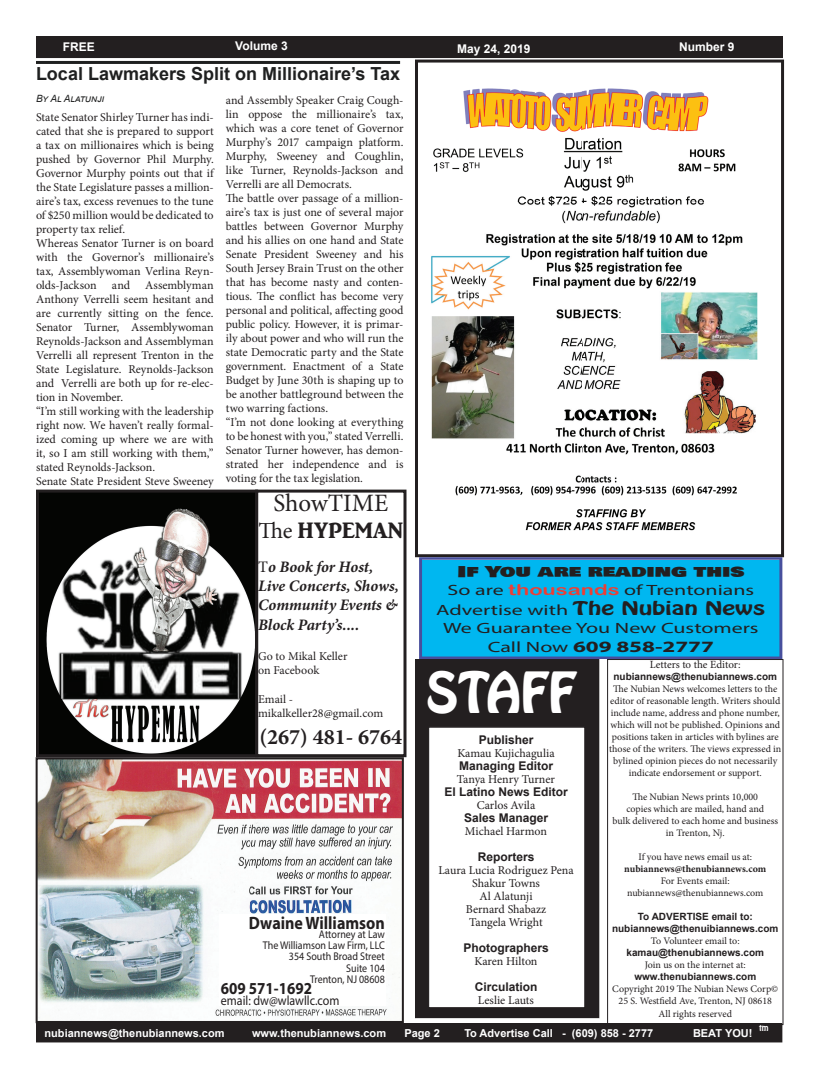
<style>
.page{position:relative;width:819px;height:1080px;background:#fff}
.page>*{position:absolute;margin:0;border:0;box-sizing:border-box;transform-origin:0 0}
.t1{font:50px "Hobo Std";color:#fff}
.t2{font:25px "Minion Pro";color:#231f20}
.t3{font:23px "ARJULIAN";color:#231f20}
.t4{font:700 22px "Minion Pro";color:#231f20}
.t5{font:700 18px "Arial";color:#1f2020}
.t6{font:700 17.9px "Myriad Pro";color:#231f20;scale:.89 1}
.t7{font:700 16.8px "Myriad Pro";color:#231f20;scale:.89 1}
.t8{font:italic 700 16px/19.2px "Minion Pro";letter-spacing:-.005em;color:#231f20}
.t9{font:700 15.8px "Myriad Pro";color:#231f20;scale:1.47 1}
.t10{font:14.9px/19.9px "Myriad Pro";color:#231f20;text-align:center;scale:1.47 1}
.t11{font:14.9px "Bowlby One SC";color:#231f20;scale:1.47 1}
.t12{font:13.4px "Myriad Pro";color:#231f20;scale:.89 1}
.t13{font:12px/14px "Minion Pro";letter-spacing:-.005em;color:#231f20}
.t14{font:700 12px "Arial";color:#231f20}
.t15{font:700 12px "Arial";color:#fff}
.t16{font:11.2px/11.2px "Myriad Pro";color:#231f20;text-align:right;scale:.89 1}
.t17{font:700 11px "Arial";color:#fff}
.t18{font:11px "Minion Pro";letter-spacing:-.005em;color:#231f20}
.t19{font:10px/12px "Minion Pro";letter-spacing:-.005em;color:#231f20;text-align:center}
.t20{font:700 10px/12px "Arial";color:#231f20;text-align:center}
.t21{font:700 10px "Minion Pro";letter-spacing:-.005em;color:#231f20}
.t22{font:italic 10px "Arial";color:#1f2020}
.t23{font:8px "Hobo Std";color:#fff}
.s1{font-family:"Minion Pro"}
.s2{font-weight:400;font-style:normal}
.s3{font-family:"Arial Rounded MT Bold";color:#ee3e35}
.s4{font-family:"Hobo Std";font-size:16.6px}
.s5{font-weight:400;font-size:14.9px}
</style>
<div class="page">
<div style="left:36px;top:36px;width:746px;height:22px;background:#231f20"></div>
<div style="left:36px;top:1024px;width:746px;height:18px;background:#231f20"></div>
<div style="left:36px;top:1023px;width:746px;height:19px;border:1px solid #231f20"></div>
<div style="left:415px;top:659px;width:184px;height:359px;background:#231f20"></div>
<div style="left:416px;top:660px;width:183px;height:357px;border:1px solid #231f20"></div>
<div style="left:425px;top:669px;width:162px;height:50px;border:1px solid #231f20"></div>
<svg style="left:428px;top:726px;width:158px;height:283px"></svg>
<div style="left:429px;top:727px;width:156px;height:281px;border:1px solid #231f20"></div>
<svg style="left:607px;top:659px;width:177px;height:366px"></svg>
<hr style="left:36px;top:61px;width:364px;height:3px;background:#1f2020">
<svg style="left:415px;top:60px;width:369px;height:497px"></svg>
<img style="left:39px;top:760px;width:362px;height:258px">
<div style="left:36px;top:757px;width:368px;height:266px;border:2px solid #231f20"></div>
<div style="left:220px;top:914px;width:166px;height:92px;background:#fff"></div>
<img style="left:40px;top:494px;width:214px;height:259px">
<div style="left:36px;top:490px;width:222px;height:267px;border:3px solid #231f20"></div>
<div style="left:255px;top:490px;width:151px;height:267px;border:3px solid #231f20"></div>
<svg style="left:419px;top:557px;width:363px;height:102px;background:#05b0ea"></svg>
<p class="t15" style="left:63px;top:39px;width:34px">FREE</p>
<p class="t15" style="left:235px;top:38px;width:54px">Volume 3</p>
<p class="t15" style="left:457px;top:40px;width:75px">May 24, 2019</p>
<p class="t15" style="left:679px;top:39px;width:57px">Number 9</p>
<h3 class="t5" style="left:36px;top:61px;width:366px">Local Lawmakers Split on Millionaire’s Tax</h3>
<p class="t22" style="left:36px;top:92px;width:70px">BY AL ALATUNJI</p>
<p class="t13" style="left:36px;top:110px;width:179px">State Senator Shirley Turner has indi&shy;cated that she is prepared to support a tax on millionaires which is being pushed by Governor Phil Murphy.<br>Governor Murphy points out that if the State Legislature passes a million&shy;aire’s tax, excess revenues to the tune of $250 million would be dedicated to property tax relief.<br>Whereas Senator Turner is on board with the Governor’s millionaire’s tax, Assemblywoman Verlina Reyn&shy;olds-Jackson</p>
<p class="t13" style="left:226px;top:93px;width:179px">and Assembly Speaker Craig Cough&shy;lin oppose the millionaire’s tax, which was a core tenet of Governor Murphy’s 2017 campaign platform.<br>Murphy, Sweeney and Coughlin, like Turner, Reynolds-Jackson and Verrelli are all Democrats.<br>The battle over passage of a million&shy;aire’s tax is just one of several major battles between Governor Murphy and his allies on one hand and State Senate President Sweeney and his South Jersey Brain Trust on the other that has become nasty and conten&shy;tious. The conflict has become very personal and political, affecting good public policy. However, it is primar&shy;ily about power and who will run the state Democratic party and the State government. Enactment of a State Budget by June 30th is shaping up to be another battleground between the two warring factions.<br>“I’m not done looking at everything to be honest with you,” stated Verrelli.<br>Senator Turner however, has demon&shy;strated her independence and is voting for the tax legislation.</p>
<p class="t13" style="left:36px;top:278px;width:179px;text-indent:109px">Assemblyman<br>Anthony Verrelli seem hesitant and are currently sitting on the fence.<br>Senator Turner, Assemblywoman<br>Reynolds-Jackson and Assemblyman<br>Verrelli all represent Trenton in the<br>State Legislature. Reynolds-Jackson and Verrelli are both up for re-elec&shy;tion in November.<br>“I’m still working with the leadership right now. We haven’t really formal&shy;ized coming up where we are with it, so I am still working with them,” stated Reynolds-Jackson.<br>Senate State President Steve Sweeney</p>
<p class="t13" style="left:112px;top:278px;width:20px">and</p>
<h2 class="t2" style="left:273px;top:486px;width:116px">ShowTIME</h2>
<h3 class="t3" style="left:258px;top:518px;width:146px"><span class="s1">The</span> HYPEMAN</h3>
<h3 class="t8" style="left:258px;top:557px;width:142px"><span class="s2">T</span>o Book for Host,<br>Live Concerts, Shows,<br>Community Events &amp;<br>Block Party’s....</h3>
<p class="t13" style="left:258px;top:649px;width:91px;line-height:14.4px">Go to Mikal Keller on Facebook</p>
<p class="t13" style="left:258px;top:692px;width:127px;line-height:14.4px">Email - mikalkeller28@gmail.com</p>
<h3 class="t4" style="left:260px;top:721px;width:144px">(267) 481- 6764</h3>
<h3 class="t6" style="left:249px;top:911px;width:154px">Dwaine Williamson</h3>
<p class="t16" style="left:263px;top:929px;width:138px">Attorney at Law<br>The Williamson Law Firm, LLC<br>354 South Broad Street<br>Suite 104<br>Trenton, NJ 08608</p>
<h3 class="t7" style="left:221px;top:977px;width:104px">609 571-1692</h3>
<p class="t12" style="left:221px;top:993px;width:135px">email: dw@wlawllc.com</p>
<p class="t11" style="left:457px;top:561px;width:197px">If You are reading this</p>
<p class="t10" style="left:436px;top:580px;width:226px">So are <span class="s3">thousands</span> of Trentonians<br>Advertise with <span class="s4">The Nubian News</span></p>
<p class="t10" style="left:443px;top:618px;width:216px">We Guarantee You New Customers</p>
<h3 class="t9" style="left:488px;top:636px;width:155px"><span class="s5">Call Now</span> 609 858-2777</h3>
<h1 class="t1" style="left:426px;top:658px;width:151px">STAFF</h1>
<p class="t14" style="left:479px;top:731px;width:56px">Publisher</p>
<p class="t13" style="left:457px;top:746px;width:99px">Kamau Kujichagulia</p>
<p class="t14" style="left:459px;top:757px;width:96px">Managing Editor</p>
<p class="t13" style="left:457px;top:772px;width:100px">Tanya Henry Turner</p>
<p class="t14" style="left:444px;top:783px;width:125px">El Latino News Editor</p>
<p class="t13" style="left:477px;top:798px;width:60px">Carlos Avila</p>
<p class="t14" style="left:464px;top:809px;width:86px">Sales Manager</p>
<p class="t13" style="left:465px;top:824px;width:84px">Michael Harmon</p>
<p class="t14" style="left:478px;top:848px;width:58px">Reporters</p>
<p class="t13" style="left:438px;top:863px;width:137px;line-height:13px;text-align:center">Laura Lucia Rodriguez Pena<br>Shakur Towns<br>Al Alatunji<br>Bernard Shabazz<br>Tangela Wright</p>
<p class="t14" style="left:463px;top:939px;width:87px">Photographers</p>
<p class="t13" style="left:474px;top:954px;width:65px">Karen Hilton</p>
<p class="t14" style="left:475px;top:978px;width:64px">Circulation</p>
<p class="t13" style="left:478px;top:993px;width:58px">Leslie Lauts</p>
<p class="t18" style="left:650px;top:657px;width:92px">Letters to the Editor:</p>
<p class="t20" style="left:613px;top:671px;width:165px">nubiannews@thenubiannews.com</p>
<p class="t19" style="left:609px;top:683px;width:174px">The Nubian News welcomes letters to the editor of reasonable length. Writers should include name, address and phone number, which will not be published. Opinions and positions taken in articles with bylines are those of the writers. The views expressed in bylined opinion pieces do not necessarily indicate endorsement or support.</p>
<p class="t19" style="left:612px;top:791px;width:167px">The Nubian News prints 10,000<br>copies which are mailed, hand and<br>bulk delivered to each home and business in Trenton, Nj.</p>
<p class="t19" style="left:638px;top:851px;width:115px">If you have news email us at:</p>
<p class="t21" style="left:624px;top:862px;width:144px">nubiannews@thenubiannews.com</p>
<p class="t19" style="left:627px;top:875px;width:138px">For Events email: nubiannews@thenubiannews.com</p>
<p class="t20" style="left:612px;top:911px;width:168px">To ADVERTISE email to: nubiannews@thenuibiannews.com</p>
<p class="t19" style="left:651px;top:935px;width:90px">To Volunteer email to:</p>
<p class="t20" style="left:627px;top:947px;width:139px">kamau@thenubiannews.com</p>
<p class="t19" style="left:645px;top:959px;width:102px">Join us on the internet at:</p>
<p class="t20" style="left:634px;top:971px;width:123px">www.thenubiannews.com</p>
<p class="t19" style="left:612px;top:983px;width:168px">Copyright 2019 The Nubian News Corp©<br>25 S. Westfield Ave, Trenton, NJ 08618</p>
<p class="t19" style="left:658px;top:1008px;width:75px">All rights reserved</p>
<p class="t23" style="left:759px;top:1023px;width:11px">tm</p>
<p class="t17" style="left:45px;top:1026px;width:182px">nubiannews@thenubiannews.com</p>
<p class="t17" style="left:252px;top:1026px;width:136px">www.thenubiannews.com</p>
<p class="t17" style="left:404px;top:1026px;width:37px">Page 2</p>
<p class="t17" style="left:464px;top:1026px;width:190px">To Advertise Call - (609) 858 - 2777</p>
<p class="t17" style="left:693px;top:1026px;width:61px">BEAT YOU!</p>
</div>
